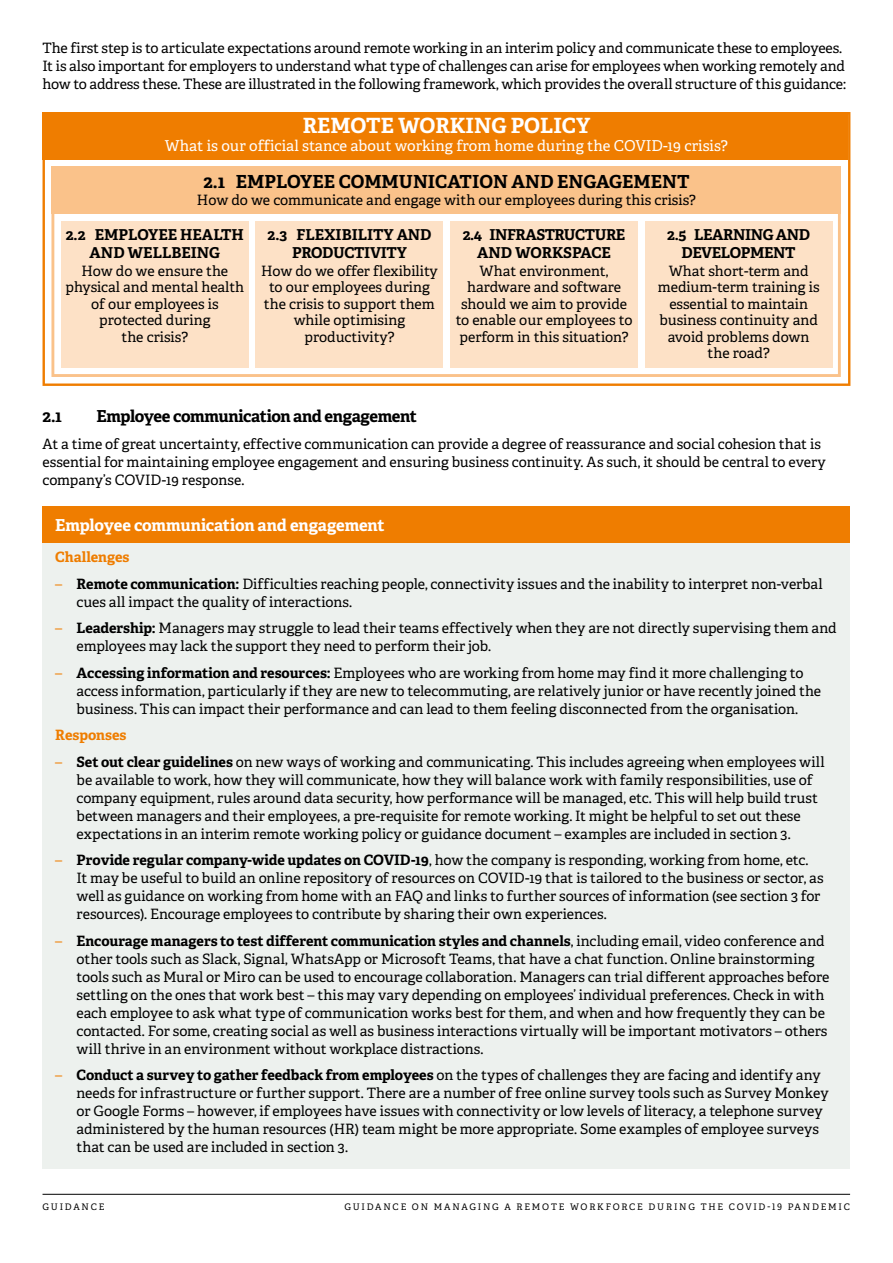
<style>
.page{position:relative;width:893px;height:1263px;background:#fff}
.page>*{position:absolute;margin:0;border:0;box-sizing:border-box;transform-origin:0 0}
.t1{font:700 21px "Adelle";color:#fff}
.t2{font:700 18px "Adelle";color:#000}
.t3{font:700 16.5px "Adelle PE";letter-spacing:-.03em;color:#000}
.t4{font:700 16.5px "Adelle PE";letter-spacing:-.015em;color:#fff}
.t5{font:700 15px/18px "Adelle";letter-spacing:-.02em;color:#000;text-align:center}
.t6{font:15px "Adelle";color:#fff}
.t7{font:700 15px/18px "Adelle";color:#000;text-align:center}
.t8{font:14.25px/18px "Adelle PE";color:#000}
.t9{font:14.25px/16.5px "Adelle";color:#000;text-align:center}
.t10{font:700 14.25px "Adelle PE";letter-spacing:-.005em;color:#ef7d00}
.t11{font:9px "Adelle PE";letter-spacing:.2em;color:#000}
.s1{color:#ef7d00}
.s2{font-weight:700}
</style>
<div class="page">
<hr style="left:43px;top:1194px;width:807px;height:1px;background:#000">
<div style="left:43px;top:506px;width:807px;height:38px;background:#ef7d00"></div>
<div style="left:43px;top:543px;width:807px;height:35px;background:#edf1ee"></div>
<div style="left:43px;top:569px;width:807px;height:54px;background:#edf1ee"></div>
<div style="left:43px;top:614px;width:807px;height:53px;background:#edf1ee"></div>
<div style="left:43px;top:658px;width:807px;height:72px;background:#edf1ee"></div>
<div style="left:43px;top:721px;width:807px;height:35px;background:#edf1ee"></div>
<div style="left:43px;top:747px;width:807px;height:108px;background:#edf1ee"></div>
<div style="left:43px;top:846px;width:807px;height:89px;background:#edf1ee"></div>
<div style="left:43px;top:926px;width:807px;height:144px;background:#edf1ee"></div>
<div style="left:43px;top:1061px;width:807px;height:107px;background:#edf1ee"></div>
<svg style="left:43px;top:112px;width:807px;height:274px"></svg>
<div style="left:43px;top:112px;width:805px;height:47px;background:#ef7d00"></div>
<svg style="left:51px;top:167px;width:790px;height:210px"></svg>
<div style="left:256px;top:221px;width:187px;height:146px;background:#fde1c6"></div>
<div style="left:450px;top:221px;width:188px;height:146px;background:#fde1c6"></div>
<div style="left:645px;top:221px;width:187px;height:146px;background:#fde1c6"></div>
<p class="t8" style="left:43px;top:39px;width:805px">The first step is to articulate expectations around remote working in an interim policy and communicate these to employees.<br>It is also important for employers to understand what type of challenges can arise for employees when working remotely and how to address these. These are illustrated in the following framework, which provides the overall structure of this guidance:</p>
<h1 class="t1" style="left:303px;top:112px;width:289px">REMOTE WORKING POLICY</h1>
<p class="t6" style="left:165px;top:137px;width:565px">What is our official stance about working from home during the COVID-19 crisis?</p>
<p class="t2" style="left:203px;top:170px;width:488px">2.1 EMPLOYEE COMMUNICATION AND ENGAGEMENT</p>
<p class="t9" style="left:197px;top:192px;width:501px">How do we communicate and engage with our employees during this crisis?</p>
<p class="t7" style="left:66px;top:225px;width:180px">2.2 EMPLOYEE HEALTH<br>AND WELLBEING</p>
<p class="t9" style="left:65px;top:262px;width:180px">How do we ensure the physical and mental health of our employees is protected during<br>the crisis?</p>
<p class="t5" style="left:463px;top:225px;width:164px">2.4 INFRASTRUCTURE<br>AND WORKSPACE</p>
<p class="t9" style="left:456px;top:262px;width:178px">What environment, hardware and software should we aim to provide to enable our employees to perform in this situation?</p>
<p class="t5" style="left:667px;top:225px;width:144px">2.5 LEARNING AND<br>DEVELOPMENT</p>
<p class="t9" style="left:658px;top:262px;width:163px">What short-term and medium-term training is essential to maintain business continuity and avoid problems down the road?</p>
<p class="t5" style="left:268px;top:225px;width:165px">2.3 FLEXIBILITY AND<br>PRODUCTIVITY</p>
<p class="t9" style="left:261px;top:262px;width:178px">How do we offer flexibility to our employees during the crisis to support them while optimising productivity?</p>
<p class="t3" style="left:43px;top:405px;width:21px">2.1</p>
<p class="t3" style="left:97px;top:405px;width:322px">Employee communication and engagement</p>
<p class="t8" style="left:43px;top:434px;width:785px">At a time of great uncertainty, effective communication can provide a degree of reassurance and social cohesion that is essential for maintaining employee engagement and ensuring business continuity. As such, it should be central to every company’s COVID-19 response.</p>
<p class="t4" style="left:55px;top:514px;width:331px">Employee communication and engagement</p>
<p class="t10" style="left:55px;top:547px;width:76px">Challenges</p>
<p class="t8" style="left:77px;top:574px;width:748px;text-indent:-21px"><span class="s1">–</span> <span class="s2">Remote communication:</span> Difficulties reaching people, connectivity issues and the inability to interpret non-verbal cues all impact the quality of interactions.</p>
<p class="t8" style="left:77px;top:618px;width:762px;text-indent:-21px"><span class="s1">–</span> <span class="s2">Leadership:</span> Managers may struggle to lead their teams effectively when they are not directly supervising them and employees may lack the support they need to perform their job.</p>
<p class="t8" style="left:77px;top:663px;width:746px;text-indent:-21px"><span class="s1">–</span> <span class="s2">Accessing information and resources:</span> Employees who are working from home may find it more challenging to access information, particularly if they are new to telecommuting, are relatively junior or have recently joined the business. This can impact their performance and can lead to them feeling disconnected from the organisation.</p>
<p class="t10" style="left:55px;top:725px;width:73px">Responses</p>
<p class="t8" style="left:77px;top:752px;width:750px;text-indent:-21px"><span class="s1">–</span> <span class="s2">Set out clear guidelines</span> on new ways of working and communicating. This includes agreeing when employees will be available to work, how they will communicate, how they will balance work with family responsibilities, use of company equipment, rules around data security, how performance will be managed, etc. This will help build trust between managers and their employees, a pre-requisite for remote working. It might be helpful to set out these expectations in an interim remote working policy or guidance document – examples are included in section 3.</p>
<p class="t8" style="left:77px;top:850px;width:748px;text-indent:-21px"><span class="s1">–</span> <span class="s2">Provide regular company-wide updates on COVID-19</span>, how the company is responding, working from home, etc.<br>It may be useful to build an online repository of resources on COVID-19 that is tailored to the business or sector, as well as guidance on working from home with an FAQ and links to further sources of information (see section 3 for resources). Encourage employees to contribute by sharing their own experiences.</p>
<p class="t8" style="left:77px;top:931px;width:754px;text-indent:-21px"><span class="s1">–</span> <span class="s2">Encourage managers to test different communication styles and channels</span>, including email, video conference and other tools such as Slack, Signal, WhatsApp or Microsoft Teams, that have a chat function. Online brainstorming tools such as Mural or Miro can be used to encourage collaboration. Managers can trial different approaches before settling on the ones that work best – this may vary depending on employees’ individual preferences. Check in with each employee to ask what type of communication works best for them, and when and how frequently they can be contacted. For some, creating social as well as business interactions virtually will be important motivators – others will thrive in an environment without workplace distractions.</p>
<p class="t8" style="left:77px;top:1065px;width:754px;text-indent:-21px"><span class="s1">–</span> <span class="s2">Conduct a survey to gather feedback from employees</span> on the types of challenges they are facing and identify any needs for infrastructure or further support. There are a number of free online survey tools such as Survey Monkey or Google Forms – however, if employees have issues with connectivity or low levels of literacy, a telephone survey administered by the human resources (HR) team might be more appropriate. Some examples of employee surveys that can be used are included in section 3.</p>
<p class="t11" style="left:43px;top:1200px;width:63px">GUIDANCE</p>
<p class="t11" style="left:344px;top:1200px;width:507px">GUIDANCE ON MANAGING A REMOTE WORKFORCE DURING THE COVID-19 PANDEMIC</p>
</div>
